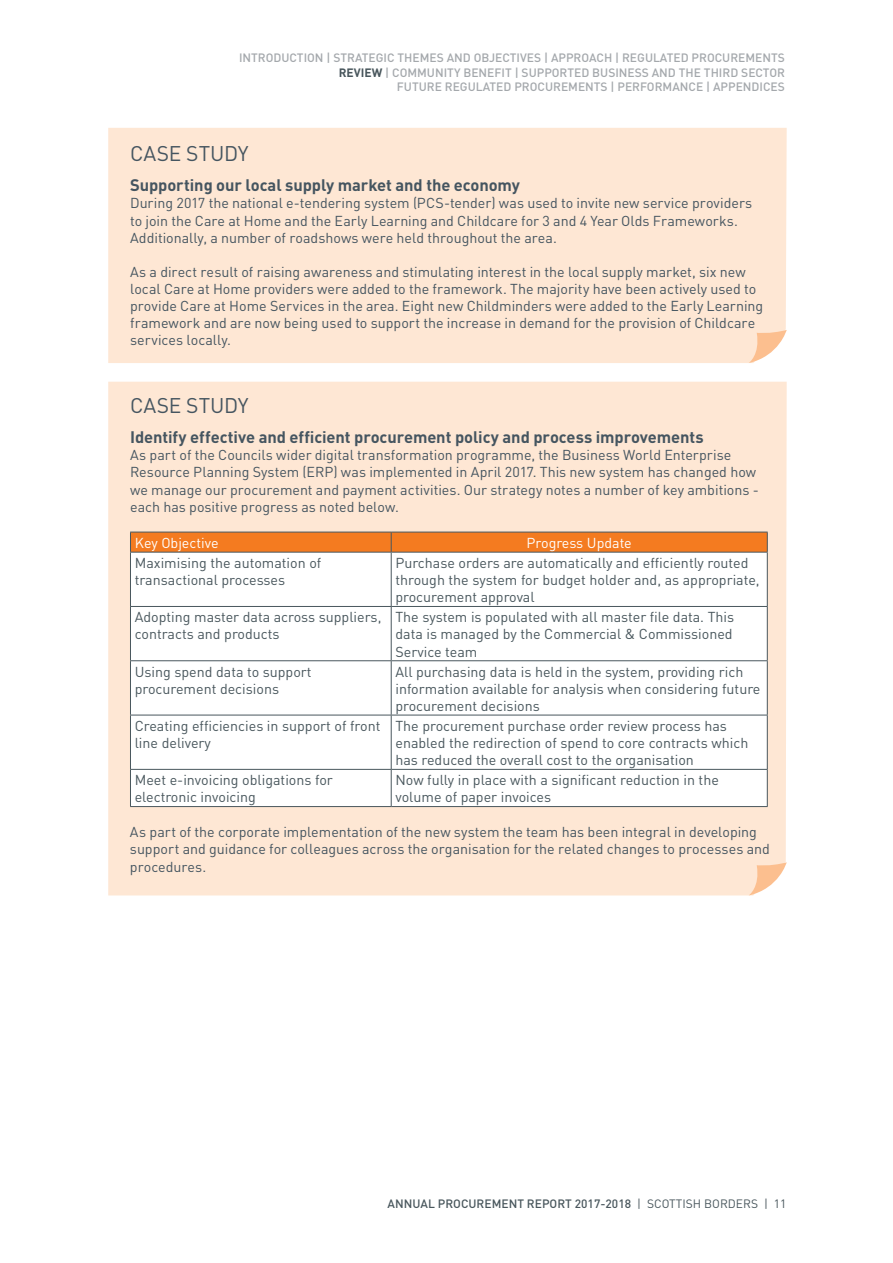
<style>
.page{position:relative;width:893px;height:1263px;background:#fff}
.page>*{position:absolute;margin:0;border:0;box-sizing:border-box;transform-origin:0 0}
.t1{font:21px "DIN";letter-spacing:-.005em;color:#455560}
.t2{font:700 16.5px "DIN";letter-spacing:-.005em;color:#455560}
.t3{font:14.25px/17.1px "DIN";color:#455560}
.t4{font:14.25px/17.1px "DIN";color:#49575d}
.t5{font:14.25px "DIN";color:#fff}
.t6{font:500 12px/14.4px "DIN";color:#a4a8ac;text-align:right}
.t7{font:500 12px "DIN";color:#49575d}
.s1{font-weight:700;color:#49575d}
.s2{font-weight:400}
</style>
<div class="page">
<div style="left:108px;top:128px;width:679px;height:235px;background:#fee7d4"></div>
<svg style="left:749px;top:330px;width:38px;height:33px"></svg>
<div style="left:108px;top:382px;width:679px;height:513px;background:#fee7d4"></div>
<svg style="left:749px;top:862px;width:38px;height:33px"></svg>
<svg style="left:131px;top:553px;width:636px;height:253px"></svg>
<hr style="left:130px;top:552px;width:261px;height:1px;background:#49575d">
<hr style="left:391px;top:552px;width:377px;height:1px;background:#49575d">
<hr style="left:130px;top:606px;width:261px;height:1px;background:#49575d">
<hr style="left:391px;top:606px;width:377px;height:1px;background:#49575d">
<hr style="left:130px;top:660px;width:261px;height:1px;background:#49575d">
<hr style="left:391px;top:660px;width:377px;height:1px;background:#49575d">
<hr style="left:130px;top:715px;width:261px;height:1px;background:#49575d">
<hr style="left:391px;top:715px;width:377px;height:1px;background:#49575d">
<hr style="left:130px;top:769px;width:261px;height:1px;background:#49575d">
<hr style="left:391px;top:769px;width:377px;height:1px;background:#49575d">
<hr style="left:130px;top:806px;width:261px;height:1px;background:#49575d">
<hr style="left:391px;top:806px;width:377px;height:1px;background:#49575d">
<svg style="left:130px;top:532px;width:638px;height:20px;background:#eb7923"></svg>
<hr style="left:130px;top:552px;width:1px;height:54px;background:#49575d">
<hr style="left:391px;top:552px;width:1px;height:54px;background:#49575d">
<hr style="left:767px;top:552px;width:1px;height:54px;background:#49575d">
<hr style="left:130px;top:607px;width:1px;height:53px;background:#49575d">
<hr style="left:391px;top:607px;width:1px;height:53px;background:#49575d">
<hr style="left:767px;top:607px;width:1px;height:53px;background:#49575d">
<hr style="left:130px;top:661px;width:1px;height:54px;background:#49575d">
<hr style="left:391px;top:661px;width:1px;height:54px;background:#49575d">
<hr style="left:767px;top:661px;width:1px;height:54px;background:#49575d">
<hr style="left:130px;top:715px;width:1px;height:54px;background:#49575d">
<hr style="left:391px;top:715px;width:1px;height:54px;background:#49575d">
<hr style="left:767px;top:715px;width:1px;height:54px;background:#49575d">
<hr style="left:130px;top:770px;width:1px;height:36px;background:#49575d">
<hr style="left:391px;top:770px;width:1px;height:36px;background:#49575d">
<hr style="left:767px;top:770px;width:1px;height:36px;background:#49575d">
<p class="t6" style="left:239px;top:50px;width:547px">INTRODUCTION | STRATEGIC THEMES AND OBJECTIVES | APPROACH | REGULATED PROCUREMENTS<br><span class="s1">REVIEW</span> | COMMUNITY BENEFIT | SUPPORTED BUSINESS AND THE THIRD SECTOR<br>FUTURE REGULATED PROCUREMENTS | PERFORMANCE | APPENDICES</p>
<h1 class="t1" style="left:130px;top:140px;width:120px">CASE STUDY</h1>
<p class="t2" style="left:130px;top:175px;width:391px">Supporting our local supply market and the economy</p>
<p class="t3" style="left:130px;top:194px;width:624px">During 2017 the national e-tendering system (PCS-tender) was used to invite new service providers to join the Care at Home and the Early Learning and Childcare for 3 and 4 Year Olds Frameworks.<br>Additionally, a number of roadshows were held throughout the area.</p>
<p class="t3" style="left:130px;top:263px;width:635px">As a direct result of raising awareness and stimulating interest in the local supply market, six new local Care at Home providers were added to the framework. The majority have been actively used to provide Care at Home Services in the area. Eight new Childminders were added to the Early Learning framework and are now being used to support the increase in demand for the provision of Childcare services locally.</p>
<h1 class="t1" style="left:130px;top:392px;width:120px">CASE STUDY</h1>
<p class="t2" style="left:130px;top:426px;width:575px">Identify effective and efficient procurement policy and process improvements</p>
<p class="t3" style="left:130px;top:446px;width:630px">As part of the Councils wider digital transformation programme, the Business World Enterprise Resource Planning System (ERP) was implemented in April 2017. This new system has changed how we manage our procurement and payment activities. Our strategy notes a number of key ambitions - each has positive progress as noted below.</p>
<p class="t5" style="left:135px;top:534px;width:85px">Key Objective</p>
<p class="t5" style="left:527px;top:534px;width:107px">Progress Update</p>
<p class="t4" style="left:135px;top:554px;width:188px">Maximising the automation of transactional processes</p>
<p class="t4" style="left:395px;top:554px;width:366px">Purchase orders are automatically and efficiently routed through the system for budget holder and, as appropriate, procurement approval</p>
<p class="t4" style="left:135px;top:608px;width:248px">Adopting master data across suppliers, contracts and products</p>
<p class="t4" style="left:395px;top:608px;width:340px;text-align:justify">The system is populated with all master file data. This data is managed by the Commercial &amp; Commissioned Service team</p>
<p class="t4" style="left:135px;top:663px;width:178px">Using spend data to support procurement decisions</p>
<p class="t4" style="left:395px;top:663px;width:366px">All purchasing data is held in the system, providing rich information available for analysis when considering future procurement decisions</p>
<p class="t4" style="left:135px;top:717px;width:247px">Creating efficiencies in support of front line delivery</p>
<p class="t4" style="left:395px;top:717px;width:354px">The procurement purchase order review process has enabled the redirection of spend to core contracts which has reduced the overall cost to the organisation</p>
<p class="t4" style="left:135px;top:771px;width:200px">Meet e-invoicing obligations for electronic invoicing</p>
<p class="t4" style="left:395px;top:771px;width:325px">Now fully in place with a significant reduction in the volume of paper invoices</p>
<p class="t3" style="left:130px;top:823px;width:641px">As part of the corporate implementation of the new system the team has been integral in developing support and guidance for colleagues across the organisation for the related changes to processes and procedures.</p>
<p class="t7" style="left:388px;top:1196px;width:400px">ANNUAL PROCUREMENT REPORT 2017-2018 <span class="s2">| SCOTTISH BORDERS | 11</span></p>
</div>
